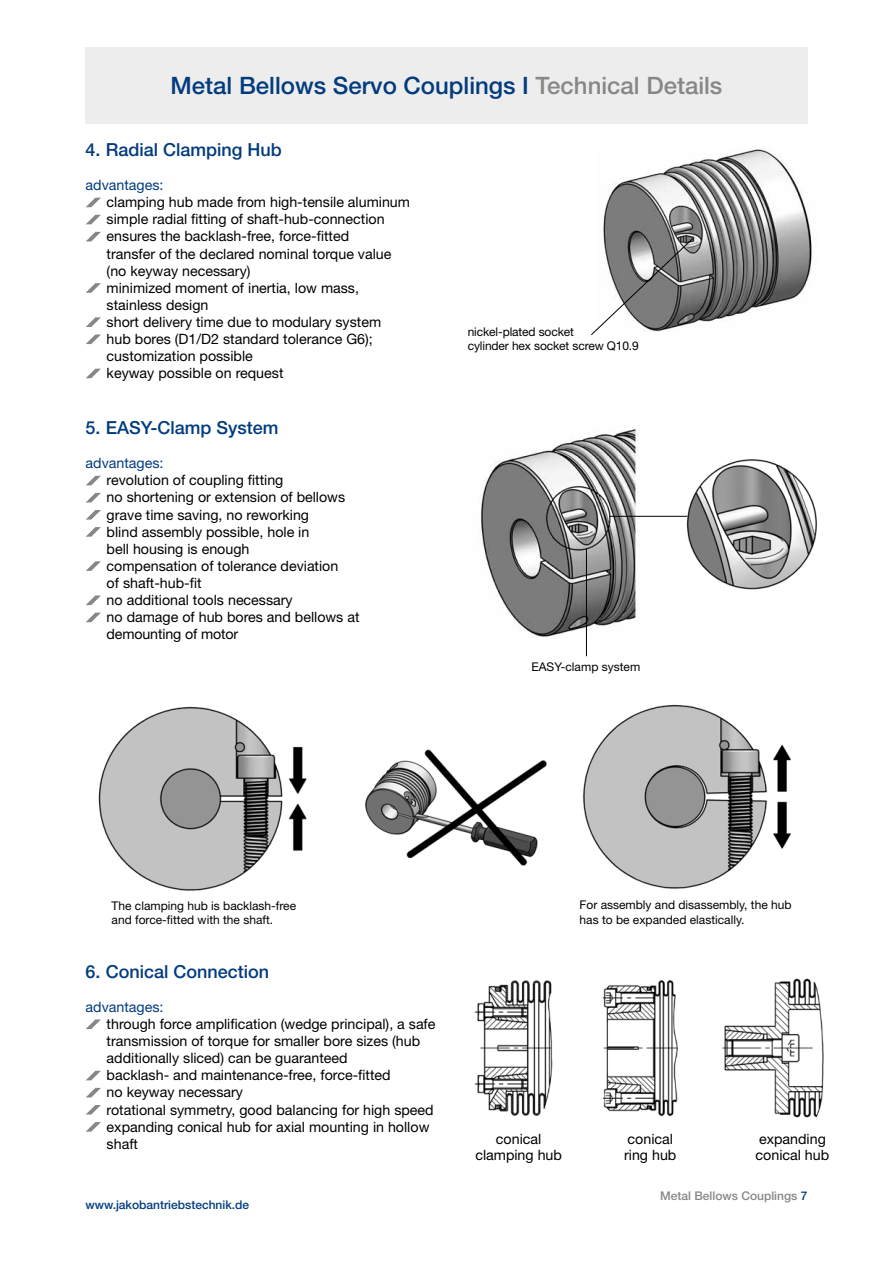
<style>
.page{position:relative;width:893px;height:1263px;background:#fff}
.page>*{position:absolute;margin:0;border:0;box-sizing:border-box;transform-origin:0 0}
.t1{font:500 24px "Helvetica Neue LT Std";color:#023b7e}
.t2{font:500 18px "Helvetica Neue LT Std";color:#023b7e}
.t3{font:14.25px/17.1px "Helvetica Neue LT Std";color:#000}
.t4{font:14.25px "Helvetica Neue LT Std";color:#023b7e}
.t5{font:12px/14.4px "Helvetica Neue LT Std";color:#000}
.t6{font:500 12px "Helvetica Neue LT Std";color:#023b7e}
.t7{font:500 12px "Helvetica Neue LT Std";color:#878787}
.s1{color:#878787}
.s2{color:#023b7e}
</style>
<div class="page">
<img style="left:481px;top:429px;width:163px;height:210px">
<img style="left:685px;top:459px;width:132px;height:131px">
<img style="left:603px;top:149px;width:209px;height:174px">
<div style="left:85px;top:47px;width:723px;height:76px;background:#ededed"></div>
<svg style="left:86px;top:198px;width:15px;height:9px"></svg>
<svg style="left:86px;top:215px;width:15px;height:9px"></svg>
<svg style="left:86px;top:232px;width:15px;height:9px"></svg>
<svg style="left:86px;top:283px;width:15px;height:10px"></svg>
<svg style="left:86px;top:317px;width:15px;height:10px"></svg>
<svg style="left:86px;top:334px;width:15px;height:10px"></svg>
<svg style="left:86px;top:369px;width:15px;height:9px"></svg>
<svg style="left:86px;top:476px;width:15px;height:9px"></svg>
<svg style="left:86px;top:493px;width:15px;height:9px"></svg>
<svg style="left:86px;top:510px;width:15px;height:10px"></svg>
<svg style="left:86px;top:527px;width:15px;height:10px"></svg>
<svg style="left:86px;top:561px;width:15px;height:10px"></svg>
<svg style="left:86px;top:595px;width:15px;height:10px"></svg>
<svg style="left:86px;top:613px;width:15px;height:9px"></svg>
<svg style="left:86px;top:1019px;width:15px;height:10px"></svg>
<svg style="left:86px;top:1071px;width:15px;height:9px"></svg>
<svg style="left:86px;top:1088px;width:15px;height:9px"></svg>
<svg style="left:86px;top:1105px;width:15px;height:9px"></svg>
<svg style="left:86px;top:1122px;width:15px;height:10px"></svg>
<img style="left:474px;top:978px;width:350px;height:140px">
<hr style="left:586px;top:549px;width:1px;height:107px;background:#000">
<hr style="left:609px;top:516px;width:78px;height:1px;background:#000">
<svg style="left:591px;top:237px;width:103px;height:98px"></svg>
<img style="left:98px;top:706px;width:209px;height:185px">
<img style="left:583px;top:704px;width:208px;height:185px">
<img style="left:364px;top:749px;width:183px;height:116px">
<h1 class="t1" style="left:171px;top:71px;width:553px">Metal Bellows Servo Couplings I <span class="s1">Technical Details</span></h1>
<p class="t2" style="left:86px;top:139px;width:198px">4. Radial Clamping Hub</p>
<p class="t4" style="left:86px;top:177px;width:79px">advantages:</p>
<p class="t3" style="left:107px;top:193px;width:305px">clamping hub made from high-tensile aluminum simple radial fitting of shaft-hub-connection ensures the backlash-free, force-fitted<br>transfer of the declared nominal torque value (no keyway necessary)<br>minimized moment of inertia, low mass, stainless design<br>short delivery time due to modulary system<br>hub bores (D1/D2 standard tolerance G6); customization possible<br>keyway possible on request</p>
<p class="t2" style="left:86px;top:417px;width:194px">5. EASY-Clamp System</p>
<p class="t4" style="left:86px;top:455px;width:79px">advantages:</p>
<p class="t3" style="left:107px;top:472px;width:254px">revolution of coupling fitting<br>no shortening or extension of bellows grave time saving, no reworking<br>blind assembly possible, hole in<br>bell housing is enough<br>compensation of tolerance deviation<br>of shaft-hub-fit<br>no additional tools necessary<br>no damage of hub bores and bellows at demounting of motor</p>
<p class="t5" style="left:468px;top:324px;width:173px">nickel-plated socket<br>cylinder hex socket screw Q10.9</p>
<p class="t5" style="left:531px;top:659px;width:110px">EASY-clamp system</p>
<p class="t5" style="left:112px;top:898px;width:186px">The clamping hub is backlash-free and force-fitted with the shaft.</p>
<p class="t2" style="left:86px;top:960px;width:185px">6. Conical Connection</p>
<p class="t4" style="left:86px;top:998px;width:79px">advantages:</p>
<p class="t3" style="left:107px;top:1015px;width:330px">through force amplification (wedge principal), a safe transmission of torque for smaller bore sizes (hub additionally sliced) can be guaranteed<br>backlash- and maintenance-free, force-fitted<br>no keyway necessary<br>rotational symmetry, good balancing for high speed expanding conical hub for axial mounting in hollow shaft</p>
<p class="t6" style="left:85px;top:1197px;width:165px">www.jakobantriebstechnik.de</p>
<p class="t5" style="left:580px;top:898px;width:214px">For assembly and disassembly, the hub has to be expanded elastically.</p>
<p class="t3" style="left:475px;top:1131px;width:88px;line-height:15.8px;text-align:center">conical clamping hub</p>
<p class="t3" style="left:624px;top:1131px;width:54px;line-height:15.8px">conical ring hub</p>
<p class="t3" style="left:756px;top:1131px;width:75px;line-height:15.8px">expanding conical hub</p>
<p class="t7" style="left:660px;top:1189px;width:149px">Metal Bellows Couplings <span class="s2">7</span></p>
</div>
